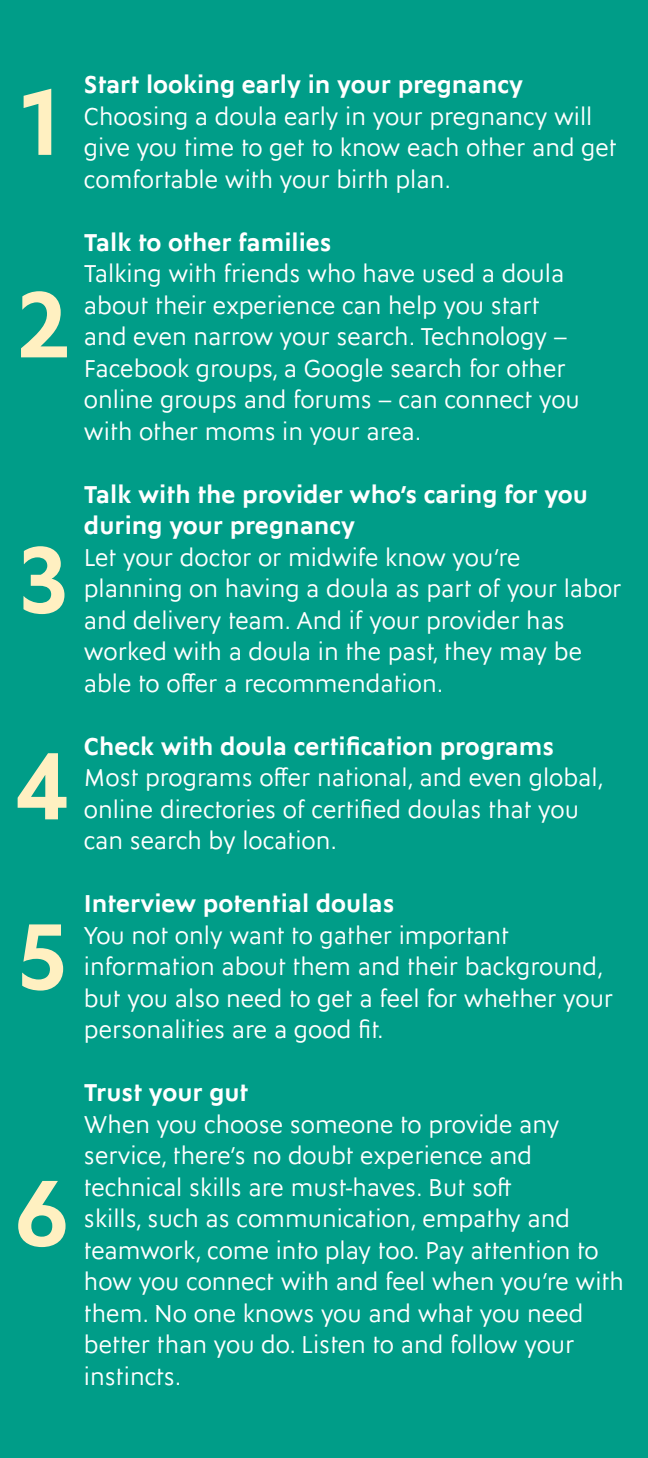
<style>
.page{position:relative;width:648px;height:1458px;background:#009d88}
.page>*{position:absolute;margin:0;border:0;box-sizing:border-box;transform-origin:0 0}
.subhead_11_14{font:700 94.5px "Ysans Pro";color:#fff0c1}
.body_copy_11_14{font:24.75px/31.5px "Ysans Pro";color:#fff}
.body_copy_11_14-2{font:700 24.75px/31.5px "Ysans Pro";color:#fff}
</style>
<div class="page">
<p class="subhead_11_14" style="left:15px;top:61px;width:52px">1</p>
<p class="subhead_11_14" style="left:18px;top:264px;width:52px">2</p>
<p class="subhead_11_14" style="left:18px;top:519px;width:52px">3</p>
<p class="body_copy_11_14-2" style="left:84px;top:68px;width:441px">Start looking early in your pregnancy</p>
<p class="body_copy_11_14" style="left:84px;top:100px;width:534px">Choosing a doula early in your pregnancy will give you time to get to know each other and get comfortable with your birth plan.</p>
<p class="body_copy_11_14-2" style="left:84px;top:226px;width:249px">Talk to other families</p>
<p class="body_copy_11_14" style="left:84px;top:257px;width:497px">Talking with friends who have used a doula about their experience can help you start and even narrow your search. Technology – Facebook groups, a Google search for other online groups and forums – can connect you with other moms in your area.</p>
<p class="body_copy_11_14-2" style="left:84px;top:478px;width:505px">Talk with the provider who’s caring for you during your pregnancy</p>
<p class="body_copy_11_14" style="left:84px;top:541px;width:539px">Let your doctor or midwife know you’re planning on having a doula as part of your labor and delivery team. And if your provider has worked with a doula in the past, they may be able to offer a recommendation.</p>
<p class="subhead_11_14" style="left:16px;top:726px;width:52px">4</p>
<p class="subhead_11_14" style="left:16px;top:895px;width:52px">5</p>
<p class="subhead_11_14" style="left:16px;top:1152px;width:52px">6</p>
<p class="body_copy_11_14-2" style="left:84px;top:730px;width:472px">Check with doula certification programs</p>
<p class="body_copy_11_14" style="left:84px;top:761px;width:522px">Most programs offer national, and even global, online directories of certified doulas that you can search by location.</p>
<p class="body_copy_11_14-2" style="left:84px;top:887px;width:312px">Interview potential doulas</p>
<p class="body_copy_11_14" style="left:84px;top:919px;width:531px">You not only want to gather important information about them and their background, but you also need to get a feel for whether your personalities are a good fit.</p>
<p class="body_copy_11_14-2" style="left:84px;top:1076px;width:166px">Trust your gut</p>
<p class="body_copy_11_14" style="left:84px;top:1108px;width:541px">When you choose someone to provide any service, there’s no doubt experience and technical skills are must-haves. But soft<br>skills, such as communication, empathy and teamwork, come into play too. Pay attention to how you connect with and feel when you’re with them. No one knows you and what you need better than you do. Listen to and follow your instincts.</p>
</div>
